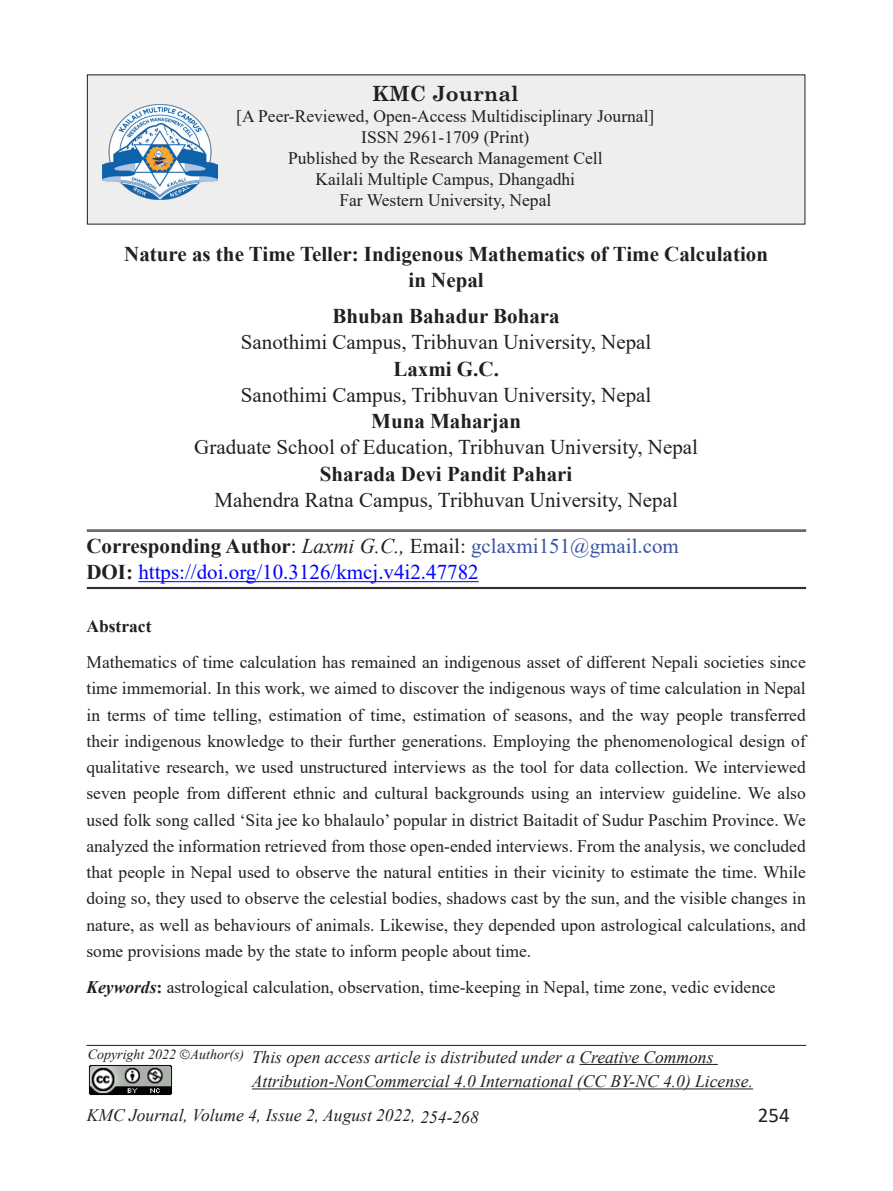
<style>
.page{position:relative;width:893px;height:1191px;background:#fff}
.page>*{position:absolute;margin:0;border:0;box-sizing:border-box;transform-origin:0 0}
.t1{font:21px "Times New Roman";color:#231f20}
.t2{font:700 21px "Times New Roman";color:#231f20}
.t3{font:21px "Times New Roman";color:#3a53a3}
.t4{font:21px "Times New Roman";color:#00f}
.t5{font:700 21px "Century Schoolbook";color:#231f20}
.t6{font:21px "Calibri";color:#231f20}
.t7{font:17.5px/26.2px "Times New Roman";color:#231f20;text-align:center}
.t8{font:italic 17.5px/24.5px "Times New Roman";color:#231f20}
.heading_1{font:700 17.5px "Times New Roman";color:#231f20}
.t9{font:italic 14px "Times New Roman";color:#231f20}
.s1{font-weight:700;color:#231f20}
.s2{color:#231f20}
.s3{font-style:italic;color:#231f20}
.s4{font-weight:700;font-style:italic}
.s5{font-weight:700}
</style>
<div class="page">
<hr style="left:138px;top:581px;width:341px;height:1px;background:#00f">
<div style="left:87px;top:75px;width:718px;height:149px;background:#eeeeef"></div>
<hr style="left:86px;top:1045px;width:720px;height:1px;background:#231f20">
<img style="left:88px;top:1065px;width:85px;height:30px">
<hr style="left:579px;top:1064px;width:139px;height:1px;background:#231f20">
<hr style="left:252px;top:1088px;width:501px;height:1px;background:#231f20">
<hr style="left:87px;top:529px;width:719px;height:1px;background:#231f20">
<hr style="left:87px;top:531px;width:719px;height:1px;background:#231f20">
<hr style="left:87px;top:587px;width:719px;height:1px;background:#231f20">
<hr style="left:87px;top:588px;width:719px;height:1px;background:#231f20">
<img style="left:103px;top:105px;width:114px;height:94px">
<p class="t5" style="left:372px;top:77px;width:148px">KMC Journal</p>
<p class="t7" style="left:236px;top:105px;width:420px;line-height:21px">[A Peer-Reviewed, Open-Access Multidisciplinary Journal] ISSN 2961-1709 (Print)<br>Published by the Research Management Cell<br>Kailali Multiple Campus, Dhangadhi<br>Far Western University, Nepal</p>
<p class="t2" style="left:124px;top:238px;width:645px">Nature as the Time Teller: Indigenous Mathematics of Time Calculation</p>
<p class="t2" style="left:408px;top:265px;width:77px">in Nepal</p>
<p class="t2" style="left:333px;top:301px;width:229px">Bhuban Bahadur Bohara</p>
<p class="t1" style="left:241px;top:327px;width:412px">Sanothimi Campus, Tribhuvan University, Nepal</p>
<p class="t2" style="left:393px;top:353px;width:107px">Laxmi G.C.</p>
<p class="t1" style="left:241px;top:380px;width:412px">Sanothimi Campus, Tribhuvan University, Nepal</p>
<p class="t2" style="left:371px;top:406px;width:151px">Muna Maharjan</p>
<p class="t1" style="left:194px;top:432px;width:505px">Graduate School of Education, Tribhuvan University, Nepal</p>
<p class="t2" style="left:320px;top:458px;width:254px">Sharada Devi Pandit Pahari</p>
<p class="t1" style="left:214px;top:485px;width:465px">Mahendra Ratna Campus, Tribhuvan University, Nepal</p>
<p class="t3" style="left:86px;top:531px;width:594px"><span class="s1">Corresponding Author</span><span class="s2">:</span> <span class="s3">Laxmi G.C.,</span> <span class="s2">Email:</span> gclaxmi151@gmail.com</p>
<p class="t4" style="left:86px;top:557px;width:394px"><span class="s1">DOI:</span> https://doi.org/10.3126/kmcj.v4i2.47782</p>
<p class="heading_1" style="left:86px;top:613px;width:67px">Abstract</p>
<p class="t7" style="left:86px;top:648px;width:721px;text-align:justify">Mathematics of time calculation has remained an indigenous asset of different Nepali societies since time immemorial. In this work, we aimed to discover the indigenous ways of time calculation in Nepal in terms of time telling, estimation of time, estimation of seasons, and the way people transferred their indigenous knowledge to their further generations. Employing the phenomenological design of qualitative research, we used unstructured interviews as the tool for data collection. We interviewed seven people from different ethnic and cultural backgrounds using an interview guideline. We also used folk song called ‘Sita jee ko bhalaulo’ popular in district Baitadit of Sudur Paschim Province. We analyzed the information retrieved from those open-ended interviews. From the analysis, we concluded that people in Nepal used to observe the natural entities in their vicinity to estimate the time. While doing so, they used to observe the celestial bodies, shadows cast by the sun, and the visible changes in nature, as well as behaviours of animals. Likewise, they depended upon astrological calculations, and some provisions made by the state to inform people about time.</p>
<p class="t7" style="left:86px;top:973px;width:691px"><span class="s4">Keywords</span><span class="s5">:</span> astrological calculation, observation, time-keeping in Nepal, time zone, vedic evidence</p>
<p class="t9" style="left:88px;top:1045px;width:158px">Copyright 2022 Author(s)</p>
<p class="t8" style="left:252px;top:1044px;width:503px">This open access article is distributed under a Creative Commons<br>Attribution-NonCommercial 4.0 International (CC BY-NC 4.0) License.</p>
<p class="t8" style="left:87px;top:1102px;width:393px">KMC Journal, Volume 4, Issue 2, August 2022, 254-268</p>
<p class="t6" style="left:758px;top:1100px;width:33px">254</p>
</div>
